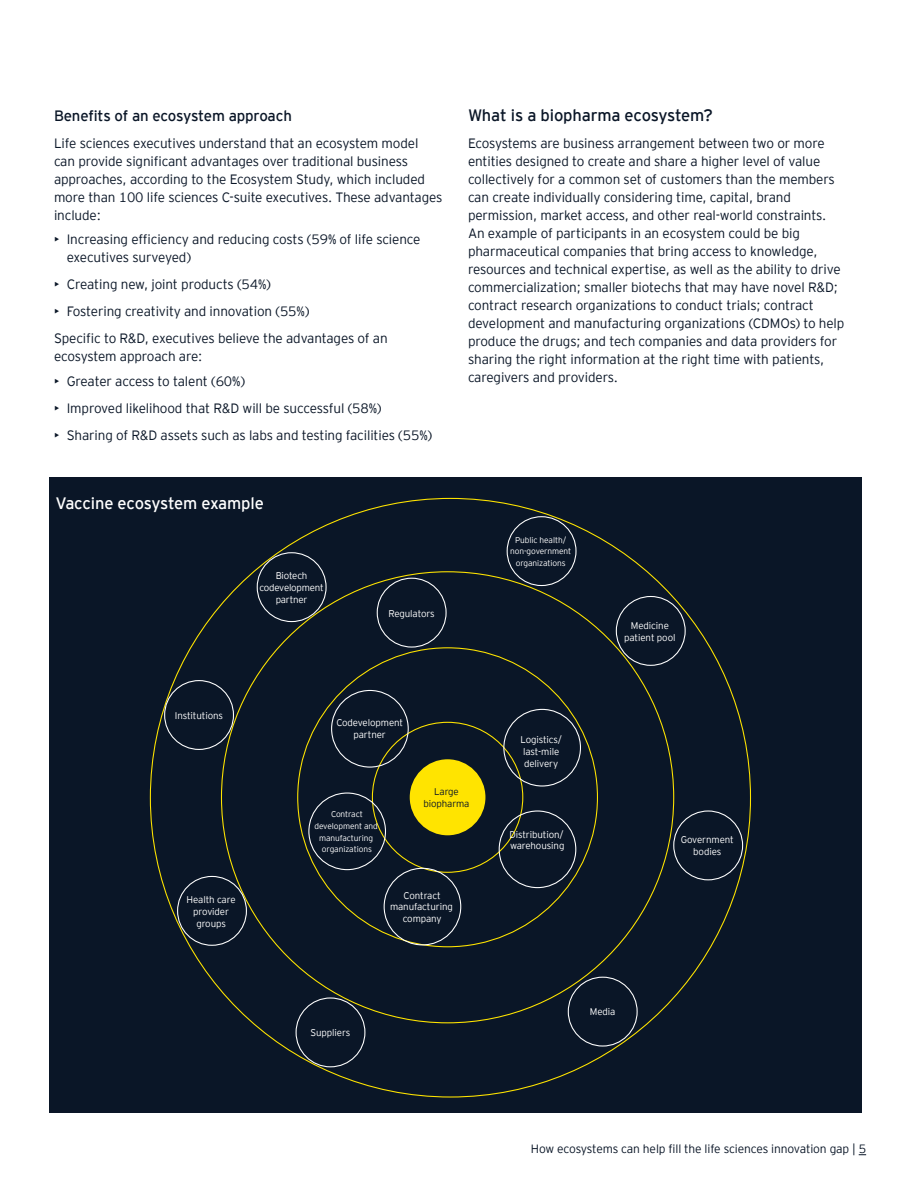
<style>
.page{position:relative;width:918px;height:1188px;background:#fff}
.page>*{position:absolute;margin:0;border:0;box-sizing:border-box;transform-origin:0 0}
.t1{font:16.5px "EY Interstate";letter-spacing:-.01em;color:#0a1627}
.t2{font:16.5px "EY Interstate";letter-spacing:-.015em;color:#fff}
.t3{font:15px "EY Interstate";letter-spacing:-.015em;color:#0a1627}
.t4{font:300 13.5px/18px "EY Interstate";letter-spacing:-.01em;color:#0a1627}
.t5{font:300 12px "EY Interstate";letter-spacing:-.01em;color:#0a1627}
.t6{font:300 9.75px/11.9px "EY Interstate";letter-spacing:-.01em;color:#fff;text-align:center}
.t7{font:300 9.75px/11.9px "EY Interstate";letter-spacing:-.01em;color:#0a1627;text-align:center}
.t8{font:300 8.4px/11.9px "EY Interstate";letter-spacing:-.01em;color:#fff;text-align:center}
</style>
<div class="page">
<div style="left:49px;top:477px;width:812px;height:635px;background:#0a1627"></div>
<div style="left:257px;top:552px;width:70px;height:70px;border:1px solid #fff;border-radius:50%"></div>
<div style="left:296px;top:997px;width:69px;height:70px;border:1px solid #fff;border-radius:50%"></div>
<div style="left:568px;top:977px;width:70px;height:70px;border:1px solid #fff;border-radius:50%"></div>
<div style="left:410px;top:759px;width:75px;height:76px;background:#ffe400;border-radius:50%"></div>
<div style="left:377px;top:578px;width:70px;height:70px;border:1px solid #fff;border-radius:50%"></div>
<div style="left:507px;top:516px;width:70px;height:70px;border:1px solid #fff;border-radius:50%"></div>
<div style="left:673px;top:810px;width:70px;height:70px;border:1px solid #fff;border-radius:50%"></div>
<div style="left:177px;top:876px;width:70px;height:70px;border:1px solid #fff;border-radius:50%"></div>
<div style="left:164px;top:680px;width:70px;height:70px;border:1px solid #fff;border-radius:50%"></div>
<div style="left:616px;top:596px;width:70px;height:70px;border:1px solid #fff;border-radius:50%"></div>
<div style="left:384px;top:868px;width:77px;height:77px;border:1px solid #fff;border-radius:50%"></div>
<div style="left:499px;top:810px;width:77px;height:78px;border:1px solid #fff;border-radius:50%"></div>
<div style="left:331px;top:690px;width:78px;height:78px;border:1px solid #fff;border-radius:50%"></div>
<div style="left:503px;top:709px;width:78px;height:78px;border:1px solid #fff;border-radius:50%"></div>
<div style="left:308px;top:793px;width:78px;height:77px;border:1px solid #fff;border-radius:50%"></div>
<p class="t3" style="left:54px;top:105px;width:239px">Benefits of an ecosystem approach</p>
<p class="t4" style="left:54px;top:133px;width:390px">Life sciences executives understand that an ecosystem model can provide significant advantages over traditional business approaches, according to the Ecosystem Study, which included more than 100 life sciences C-suite executives. These advantages include:</p>
<p class="t4" style="left:67px;top:230px;width:355px;text-indent:-13px">• Increasing efficiency and reducing costs (59% of life science executives surveyed)</p>
<p class="t4" style="left:54px;top:275px;width:218px">• Creating new, joint products (54%)</p>
<p class="t4" style="left:54px;top:297px;width:335px;line-height:27px">• Fostering creativity and innovation (55%)<br>Specific to R&amp;D, executives believe the advantages of an</p>
<p class="t4" style="left:54px;top:347px;width:150px">ecosystem approach are:</p>
<p class="t4" style="left:54px;top:372px;width:193px">• Greater access to talent (60%)</p>
<p class="t4" style="left:54px;top:399px;width:329px">• Improved likelihood that R&amp;D will be successful (58%)</p>
<p class="t4" style="left:54px;top:426px;width:380px">• Sharing of R&amp;D assets such as labs and testing facilities (55%)</p>
<p class="t2" style="left:56px;top:492px;width:210px">Vaccine ecosystem example</p>
<p class="t6" style="left:259px;top:569px;width:66px">Biotech codevelopment partner</p>
<p class="t6" style="left:388px;top:607px;width:48px">Regulators</p>
<p class="t1" style="left:468px;top:104px;width:246px">What is a biopharma ecosystem?</p>
<p class="t4" style="left:468px;top:133px;width:378px">Ecosystems are business arrangement between two or more entities designed to create and share a higher level of value collectively for a common set of customers than the members can create individually considering time, capital, brand permission, market access, and other real-world constraints.<br>An example of participants in an ecosystem could be big pharmaceutical companies that bring access to knowledge, resources and technical expertise, as well as the ability to drive commercialization; smaller biotechs that may have novel R&amp;D; contract research organizations to conduct trials; contract development and manufacturing organizations (CDMOs) to help produce the drugs; and tech companies and data providers for sharing the right information at the right time with patients, caregivers and providers.</p>
<p class="t8" style="left:510px;top:533px;width:63px">Public health/ non-government organizations</p>
<p class="t6" style="left:624px;top:619px;width:53px">Medicine patient pool</p>
<p class="t6" style="left:175px;top:709px;width:50px">Institutions</p>
<p class="t6" style="left:336px;top:716px;width:68px">Codevelopment partner</p>
<p class="t6" style="left:520px;top:733px;width:43px;text-align:left">Logistics/ last-mile delivery</p>
<p class="t6" style="left:187px;top:893px;width:51px">Health care provider groups</p>
<p class="t8" style="left:314px;top:807px;width:65px">Contract development and manufacturing organizations</p>
<p class="t7" style="left:423px;top:785px;width:48px">Large biopharma</p>
<p class="t6" style="left:390px;top:889px;width:64px">Contract manufacturing company</p>
<p class="t6" style="left:311px;top:1026px;width:41px">Suppliers</p>
<p class="t6" style="left:509px;top:828px;width:57px;text-align:left">Distribution/ warehousing</p>
<p class="t6" style="left:590px;top:1006px;width:27px">Media</p>
<p class="t6" style="left:681px;top:833px;width:55px">Government bodies</p>
<p class="t5" style="left:531px;top:1140px;width:337px">How ecosystems can help fill the life sciences innovation gap | 5</p>
</div>
